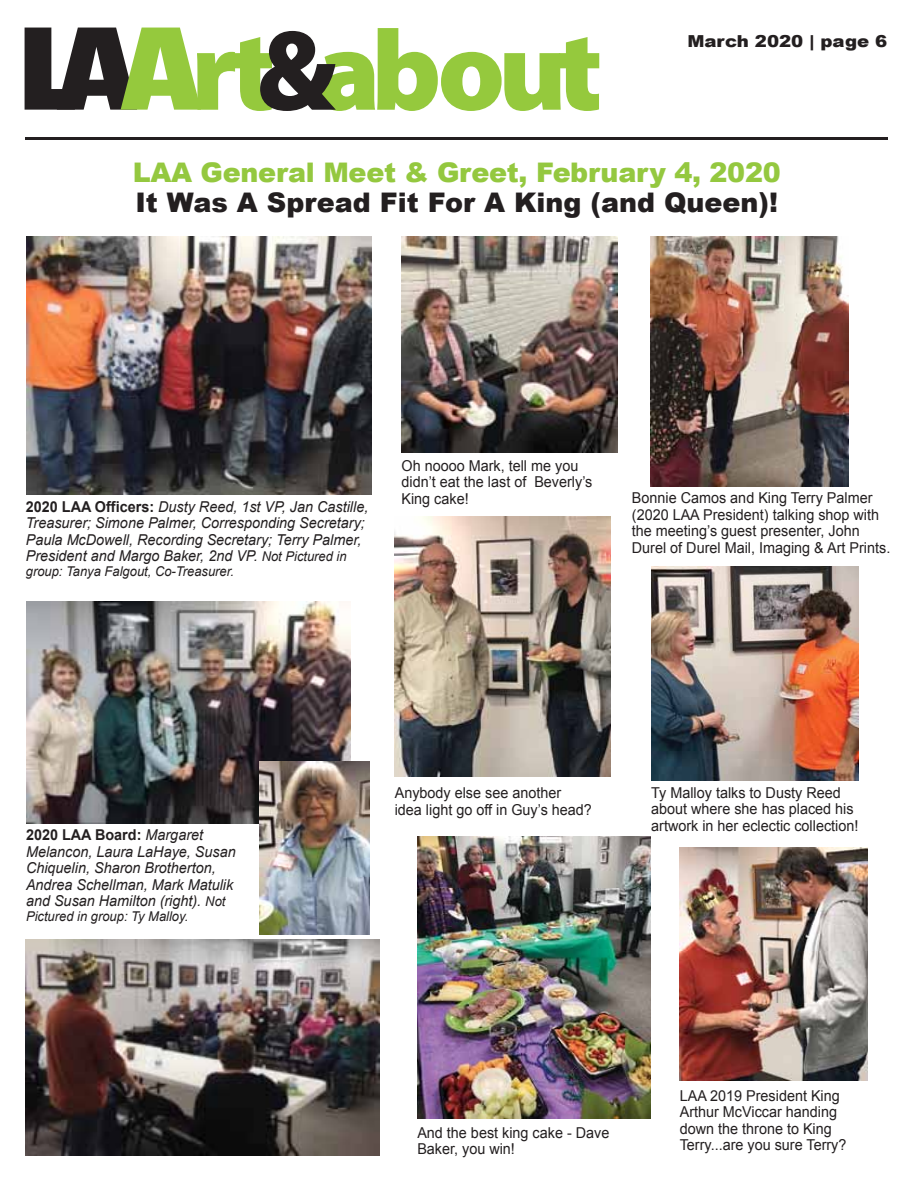
<style>
.page{position:relative;width:918px;height:1187px;background:#fff}
.page>*{position:absolute;margin:0;border:0;box-sizing:border-box;transform-origin:0 0}
.t1{font:900 27px "Arial";letter-spacing:-.01em;color:#94c83f}
.t2{font:900 27px "Arial";color:#231f20}
.t3{font:900 16.5px "Arial";color:#231f20;scale:1.1 1}
.t4{font:15px/16.5px "Arial";color:#231f20;scale:.96 1}
.t5{font:italic 15px/16.5px "Arial";color:#231f20;scale:.96 1}
.t6{font:italic 13.5px "Arial";color:#231f20;scale:.96 1}
.s1{font-weight:700;font-style:normal}
.s2{font-size:13.5px}
</style>
<div class="page">
<hr style="left:25px;top:137px;width:863px;height:3px;background:#231f20">
<svg style="left:25px;top:28px;width:574px;height:83px"></svg>
<img style="left:417px;top:836px;width:234px;height:282px">
<img style="left:402px;top:237px;width:216px;height:216px">
<img style="left:680px;top:847px;width:188px;height:233px">
<img style="left:651px;top:237px;width:198px;height:249px">
<img style="left:395px;top:517px;width:216px;height:259px">
<img style="left:651px;top:566px;width:208px;height:214px">
<img style="left:26px;top:237px;width:346px;height:258px">
<img style="left:26px;top:601px;width:324px;height:222px">
<img style="left:26px;top:939px;width:354px;height:216px">
<img style="left:259px;top:762px;width:110px;height:172px">
<p class="t3" style="left:687px;top:29px;width:183px">March 2020 | page 6</p>
<h1 class="t1" style="left:133px;top:153px;width:650px">LAA General Meet &amp; Greet, February 4, 2020</h1>
<h1 class="t2" style="left:135px;top:183px;width:644px">It Was A Spread Fit For A King (and Queen)!</h1>
<p class="t5" style="left:26px;top:498px;width:358px"><span class="s1">2020 LAA Officers:</span> Dusty Reed, 1st VP, Jan Castille, Treasurer; Simone Palmer, Corresponding Secretary; Paula McDowell, Recording Secretary; Terry Palmer, President and Margo Baker, 2nd VP. <span class="s2">Not Pictured in</span></p>
<p class="t6" style="left:26px;top:563px;width:219px">group: Tanya Falgout, Co-Treasurer.</p>
<p class="t4" style="left:401px;top:457px;width:200px">Oh noooo Mark, tell me you didn’t eat the last of Beverly’s<br>King cake!</p>
<p class="t4" style="left:632px;top:489px;width:271px">Bonnie Camos and King Terry Palmer (2020 LAA President) talking shop with the meeting’s guest presenter, John Durel of Durel Mail, Imaging &amp; Art Prints.</p>
<p class="t5" style="left:26px;top:826px;width:220px"><span class="s1">2020 LAA Board:</span> Margaret<br>Melancon, Laura LaHaye, Susan<br>Chiquelin, Sharon Brotherton,<br>Andrea Schellman, Mark Matulik and Susan Hamilton (right). <span class="s2">Not</span></p>
<p class="t6" style="left:26px;top:907px;width:171px">Pictured in group: Ty Malloy.</p>
<p class="t4" style="left:395px;top:785px;width:207px">Anybody else see another idea light go off in Guy’s head?</p>
<p class="t4" style="left:651px;top:784px;width:217px">Ty Malloy talks to Dusty Reed about where she has placed his artwork in her eclectic collection!</p>
<p class="t4" style="left:417px;top:1124px;width:202px">And the best king cake - Dave<br>Baker, you win!</p>
<p class="t4" style="left:680px;top:1087px;width:175px">LAA 2019 President King<br>Arthur McViccar handing down the throne to King<br>Terry...are you sure Terry?</p>
</div>
